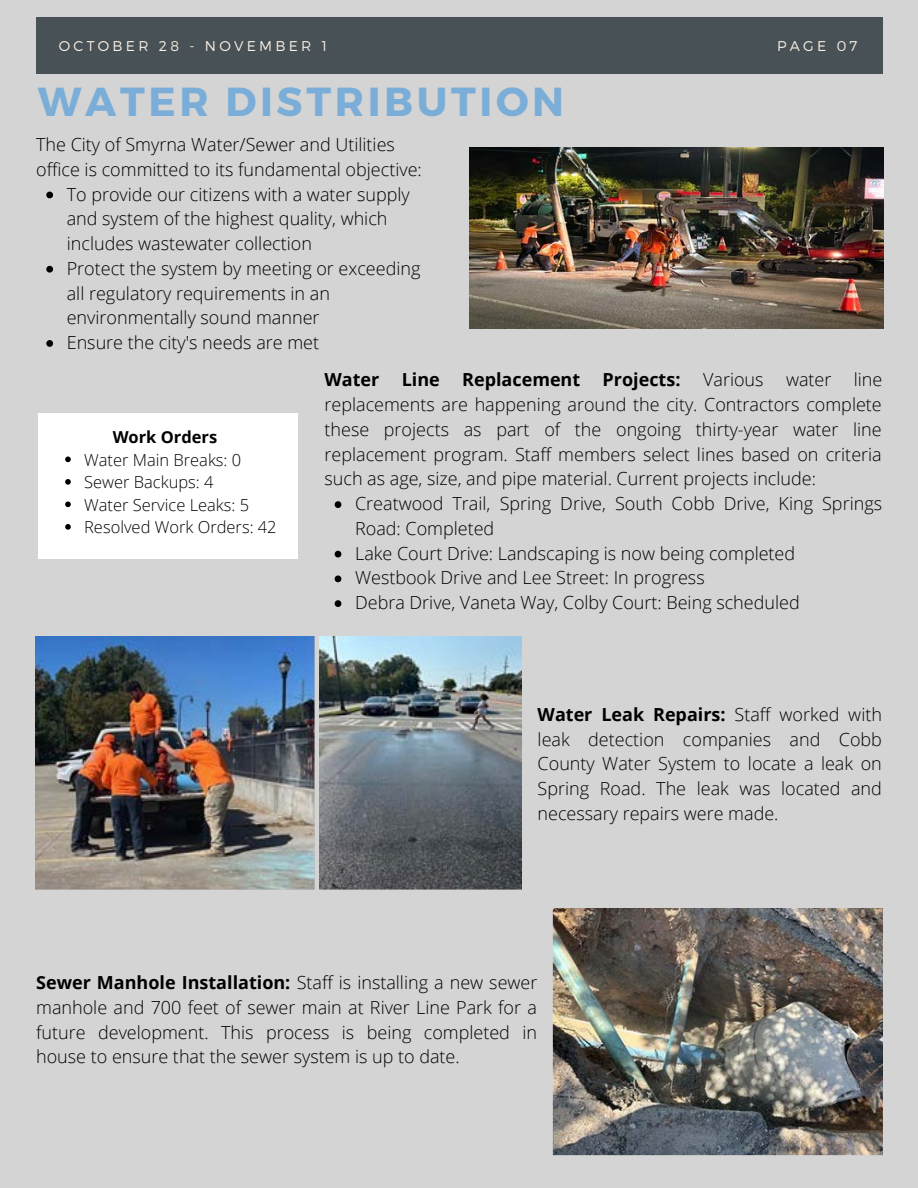
<style>
.page{position:relative;width:918px;height:1188px;background:#d4d4d4}
.page>*{position:absolute;margin:0;border:0;box-sizing:border-box;transform-origin:0 0}
.t1{font:700 40.5px "Montserrat";letter-spacing:.09em;color:#7aaed8}
.t2{font:300 18px/24.8px "Open Sans";color:#000}
.t3{font:700 18px "Open Sans";color:#000}
.t4{font:300 16.5px "Open Sans";color:#000}
.t5{font:700 16.5px "Open Sans";color:#000}
.t6{font:300 14.1px "Montserrat";letter-spacing:.23em;color:#fcf2e6}
.s1{font-weight:700}
</style>
<div class="page">
<div style="left:36px;top:17px;width:847px;height:56px;background:#485155"></div>
<div style="left:38px;top:414px;width:259px;height:145px;background:#fff"></div>
<svg style="left:65px;top:457px;width:6px;height:5px"></svg>
<svg style="left:65px;top:479px;width:6px;height:6px"></svg>
<svg style="left:65px;top:502px;width:6px;height:5px"></svg>
<svg style="left:65px;top:524px;width:6px;height:6px"></svg>
<img style="left:36px;top:637px;width:279px;height:253px">
<img style="left:320px;top:637px;width:201px;height:253px">
<img style="left:553px;top:908px;width:329px;height:248px">
<img style="left:469px;top:147px;width:414px;height:181px">
<svg style="left:46px;top:192px;width:7px;height:6px"></svg>
<svg style="left:46px;top:266px;width:7px;height:7px"></svg>
<svg style="left:46px;top:340px;width:7px;height:7px"></svg>
<svg style="left:335px;top:501px;width:6px;height:7px"></svg>
<svg style="left:335px;top:551px;width:6px;height:6px"></svg>
<svg style="left:335px;top:575px;width:6px;height:7px"></svg>
<svg style="left:335px;top:600px;width:6px;height:7px"></svg>
<p class="t6" style="left:59px;top:36px;width:270px">OCTOBER 28 - NOVEMBER 1</p>
<p class="t6" style="left:777px;top:36px;width:82px">PAGE 07</p>
<p class="t1" style="left:38px;top:75px;width:528px">WATER DISTRIBUTION</p>
<p class="t2" style="left:36px;top:132px;width:387px">The City of Smyrna Water/Sewer and Utilities office is committed to its fundamental objective:</p>
<h3 class="t2" style="left:67px;top:181px;width:344px">To provide our citizens with a water supply and system of the highest quality, which includes wastewater collection</h3>
<p class="t2" style="left:67px;top:255px;width:355px">Protect the system by meeting or exceeding all regulatory requirements in an environmentally sound manner</p>
<p class="t2" style="left:67px;top:330px;width:254px">Ensure the city's needs are met</p>
<p class="t3" style="left:325px;top:367px;width:357px">Water Line Replacement Projects:</p>
<p class="t2" style="left:325px;top:367px;width:559px;text-align:justify;text-indent:379px">Various water line replacements are happening around the city. Contractors complete these projects as part of the ongoing thirty-year water line replacement program. Staff members select lines based on criteria such as age, size, and pipe material. Current projects include:</p>
<p class="t2" style="left:355px;top:491px;width:529px">Creatwood Trail, Spring Drive, South Cobb Drive, King Springs<br>Road: Completed</p>
<p class="t2" style="left:355px;top:540px;width:442px">Lake Court Drive: Landscaping is now being completed</p>
<p class="t2" style="left:355px;top:565px;width:351px">Westbook Drive and Lee Street: In progress</p>
<h3 class="t2" style="left:355px;top:590px;width:446px">Debra Drive, Vaneta Way, Colby Court: Being scheduled</h3>
<h1 class="t5" style="left:113px;top:425px;width:106px">Work Orders</h1>
<h3 class="t4" style="left:84px;top:448px;width:159px">Water Main Breaks: 0</h3>
<p class="t4" style="left:84px;top:470px;width:131px">Sewer Backups: 4</p>
<p class="t4" style="left:84px;top:493px;width:166px">Water Service Leaks: 5</p>
<p class="t4" style="left:84px;top:515px;width:194px">Resolved Work Orders: 42</p>
<h3 class="t2" style="left:538px;top:702px;width:346px;text-align:justify"><span class="s1">Water Leak Repairs:</span> Staff worked with leak detection companies and Cobb County Water System to locate a leak on Spring Road. The leak was located and necessary repairs were made.</h3>
<p class="t2" style="left:36px;top:970px;width:503px;text-align:justify"><span class="s1">Sewer Manhole Installation:</span> Staff is installing a new sewer manhole and 700 feet of sewer main at River Line Park for a future development. This process is being completed in house to ensure that the sewer system is up to date.</p>
</div>
